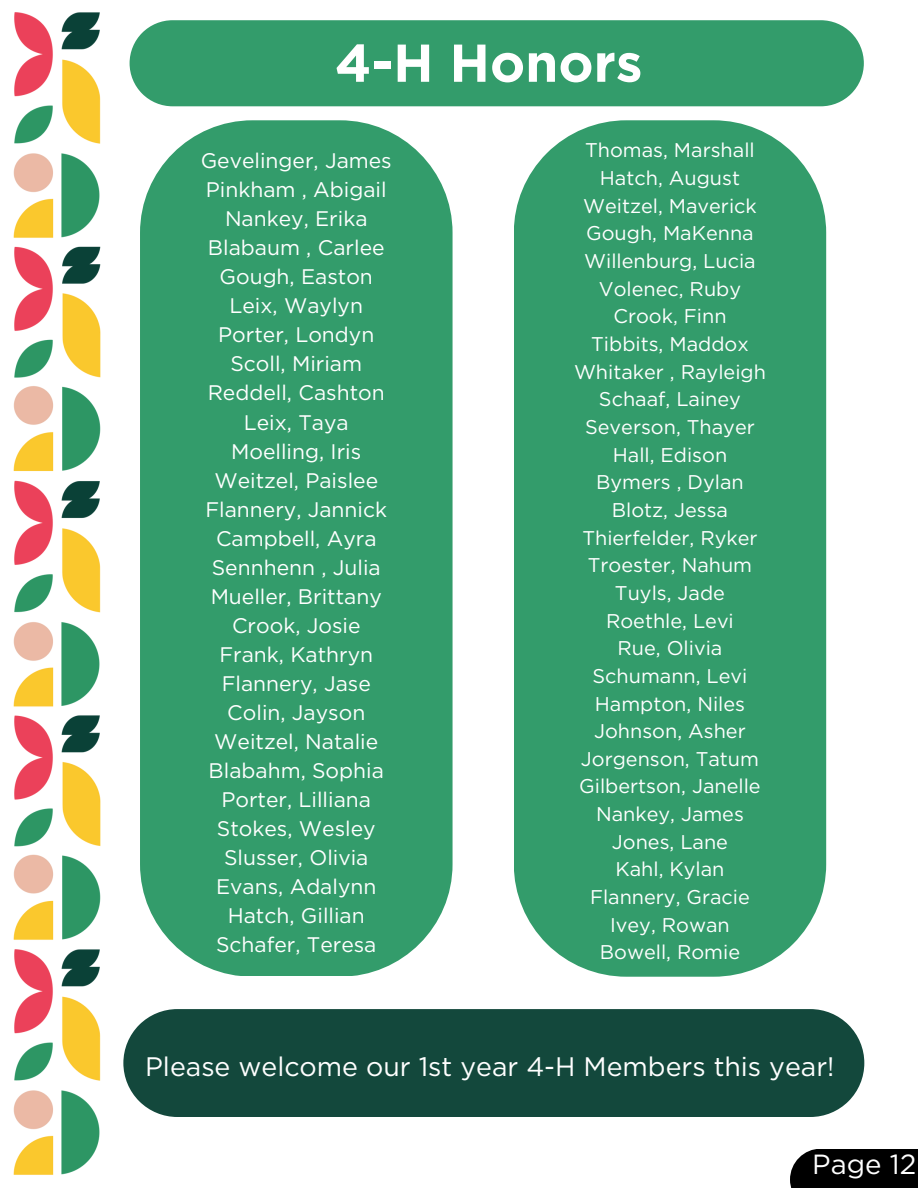
<style>
.page{position:relative;width:918px;height:1188px;background:#fff}
.page>*{position:absolute;margin:0;border:0;box-sizing:border-box;transform-origin:0 0}
.t1{font:700 53.1px "Gotham";color:#fff}
.t2{font:27.75px "Gotham";color:#fff}
.t3{font:26.7px "Gotham";color:#fff}
.t4{font:21px "Gotham";color:#fff}
.t5{font:19.8px "Gotham";color:#fff}
</style>
<div class="page">
<div style="left:790px;top:1149px;width:128px;height:39px;background:#000"></div>
<img style="left:13px;top:12px;width:88px;height:1163px">
<div style="left:123px;top:1009px;width:741px;height:108px;background:#13483c"></div>
<div style="left:130px;top:20px;width:734px;height:86px;background:#339c6b"></div>
<div style="left:140px;top:120px;width:313px;height:856px;background:#339c6b;border-radius:113px"></div>
<div style="left:514px;top:120px;width:312px;height:857px;background:#339c6b"></div>
<h1 class="t1" style="left:335px;top:31px;width:309px">4-H Honors</h1>
<p class="t4" style="left:201px;top:148px;width:193px">Gevelinger, James</p>
<p class="t4" style="left:206px;top:177px;width:182px">Pinkham , Abigail</p>
<p class="t4" style="left:225px;top:206px;width:144px">Nankey, Erika</p>
<p class="t4" style="left:208px;top:235px;width:178px">Blabaum , Carlee</p>
<p class="t4" style="left:220px;top:264px;width:155px">Gough, Easton</p>
<p class="t4" style="left:230px;top:293px;width:135px">Leix, Waylyn</p>
<p class="t4" style="left:218px;top:322px;width:158px">Porter, Londyn</p>
<p class="t4" style="left:230px;top:351px;width:133px">Scoll, Miriam</p>
<p class="t4" style="left:208px;top:380px;width:179px">Reddell, Cashton</p>
<p class="t4" style="left:244px;top:409px;width:106px">Leix, Taya</p>
<p class="t4" style="left:231px;top:438px;width:132px">Moelling, Iris</p>
<p class="t4" style="left:214px;top:467px;width:165px">Weitzel, Paislee</p>
<p class="t4" style="left:205px;top:497px;width:183px">Flannery, Jannick</p>
<p class="t4" style="left:216px;top:526px;width:162px">Campbell, Ayra</p>
<p class="t4" style="left:212px;top:555px;width:170px">Sennhenn , Julia</p>
<p class="t4" style="left:211px;top:584px;width:173px">Mueller, Brittany</p>
<p class="t4" style="left:232px;top:613px;width:130px">Crook, Josie</p>
<p class="t4" style="left:219px;top:642px;width:155px">Frank, Kathryn</p>
<p class="t4" style="left:222px;top:671px;width:151px">Flannery, Jase</p>
<p class="t4" style="left:227px;top:700px;width:140px">Colin, Jayson</p>
<p class="t4" style="left:214px;top:729px;width:166px">Weitzel, Natalie</p>
<p class="t4" style="left:209px;top:758px;width:177px">Blabahm, Sophia</p>
<p class="t4" style="left:221px;top:787px;width:151px">Porter, Lilliana</p>
<p class="t4" style="left:217px;top:816px;width:160px">Stokes, Wesley</p>
<p class="t4" style="left:224px;top:845px;width:146px">Slusser, Olivia</p>
<p class="t4" style="left:216px;top:874px;width:162px">Evans, Adalynn</p>
<p class="t4" style="left:228px;top:903px;width:138px">Hatch, Gillian</p>
<p class="t4" style="left:216px;top:932px;width:162px">Schafer, Teresa</p>
<p class="t5" style="left:585px;top:138px;width:171px">Thomas, Marshall</p>
<p class="t5" style="left:600px;top:166px;width:142px">Hatch, August</p>
<p class="t5" style="left:583px;top:194px;width:175px">Weitzel, Maverick</p>
<p class="t5" style="left:586px;top:221px;width:169px">Gough, MaKenna</p>
<p class="t5" style="left:584px;top:249px;width:173px">Willenburg, Lucia</p>
<p class="t5" style="left:599px;top:277px;width:144px">Volenec, Ruby</p>
<p class="t5" style="left:613px;top:304px;width:115px">Crook, Finn</p>
<p class="t5" style="left:591px;top:332px;width:159px">Tibbits, Maddox</p>
<p class="t5" style="left:574px;top:360px;width:193px">Whitaker , Rayleigh</p>
<p class="t5" style="left:599px;top:387px;width:143px">Schaaf, Lainey</p>
<p class="t5" style="left:585px;top:415px;width:171px">Severson, Thayer</p>
<p class="t5" style="left:613px;top:443px;width:116px">Hall, Edison</p>
<p class="t5" style="left:596px;top:470px;width:149px">Bymers , Dylan</p>
<p class="t5" style="left:612px;top:498px;width:118px">Blotz, Jessa</p>
<p class="t5" style="left:582px;top:526px;width:177px">Thierfelder, Ryker</p>
<p class="t5" style="left:588px;top:553px;width:166px">Troester, Nahum</p>
<p class="t5" style="left:615px;top:581px;width:112px">Tuyls, Jade</p>
<p class="t5" style="left:606px;top:609px;width:129px">Roethle, Levi</p>
<p class="t5" style="left:618px;top:636px;width:106px">Rue, Olivia</p>
<p class="t5" style="left:593px;top:664px;width:156px">Schumann, Levi</p>
<p class="t5" style="left:595px;top:691px;width:152px">Hampton, Niles</p>
<p class="t5" style="left:594px;top:719px;width:153px">Johnson, Asher</p>
<p class="t5" style="left:581px;top:747px;width:180px">Jorgenson, Tatum</p>
<p class="t5" style="left:579px;top:774px;width:183px">Gilbertson, Janelle</p>
<p class="t5" style="left:596px;top:802px;width:149px">Nankey, James</p>
<p class="t5" style="left:612px;top:830px;width:118px">Jones, Lane</p>
<p class="t5" style="left:615px;top:857px;width:110px">Kahl, Kylan</p>
<p class="t5" style="left:590px;top:885px;width:161px">Flannery, Gracie</p>
<p class="t5" style="left:610px;top:913px;width:121px">Ivey, Rowan</p>
<h2 class="t5" style="left:600px;top:940px;width:142px">Bowell, Romie</h2>
<p class="t3" style="left:145px;top:1050px;width:691px">Please welcome our 1st year 4-H Members this year!</p>
<p class="t2" style="left:812px;top:1148px;width:106px">Page 12</p>
</div>
